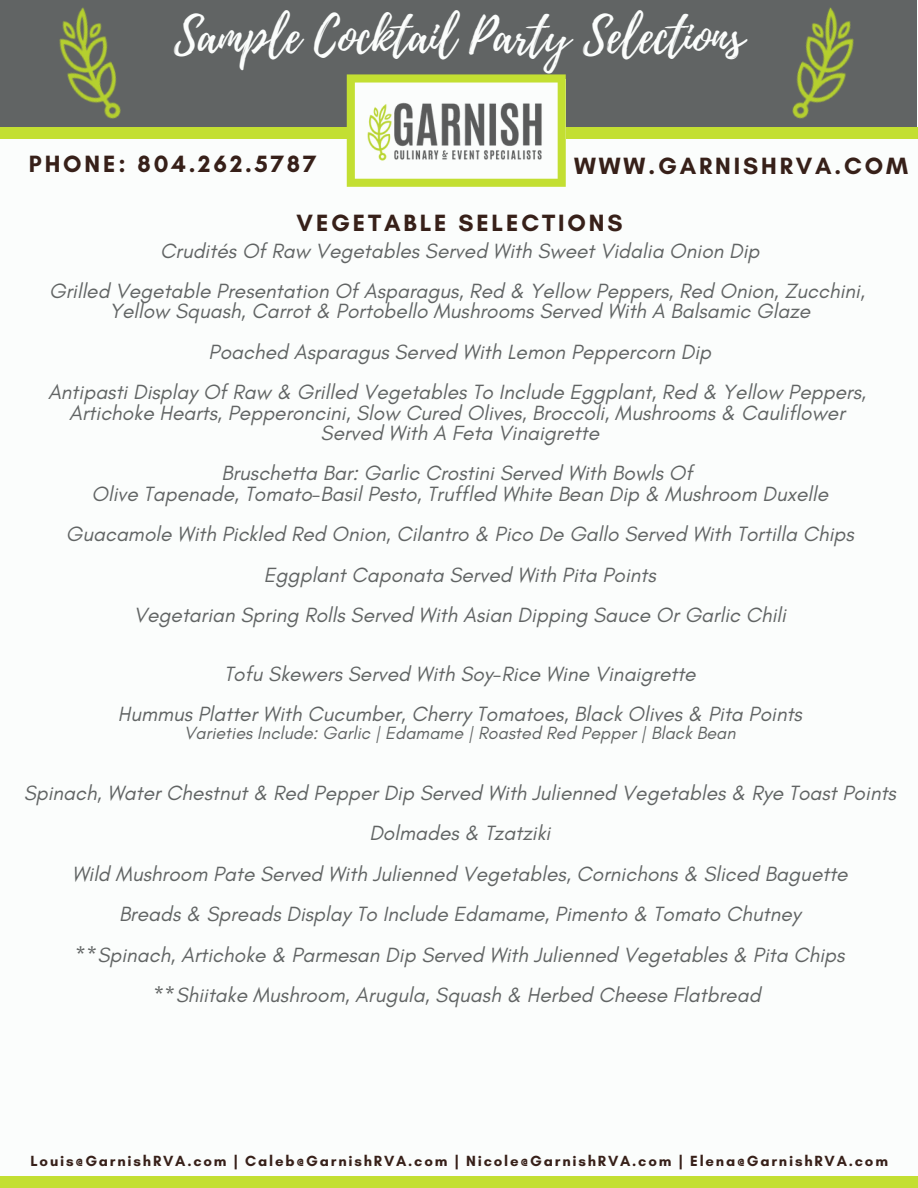
<style>
.page{position:relative;width:918px;height:1188px;background:#fbfdfc}
.page>*{position:absolute;margin:0;border:0;box-sizing:border-box;transform-origin:0 0}
.t1{font:48px "Playlist Script";color:#fbfdfc}
.t2{font:700 24px "Glacial Indifference";letter-spacing:.12em;color:#372019}
.t3{font:italic 21px "Glacial Indifference";color:#616464}
.t4{font:italic 18px "Glacial Indifference";color:#616464}
.t5{font:700 15px "Glacial Indifference";letter-spacing:.12em;color:#372019}
</style>
<div class="page">
<div style="left:0;top:0;width:917px;height:133px;background:#616464"></div>
<div style="left:0;top:127px;width:918px;height:12px;background:#c3df32"></div>
<svg style="left:347px;top:74px;width:219px;height:113px"></svg>
<div style="left:0;top:1177px;width:918px;height:11px;background:#c3df32"></div>
<img style="left:59px;top:7px;width:62px;height:112px">
<img style="left:792px;top:7px;width:62px;height:112px">
<p class="t1" style="left:174px;top:2px;width:571px">Sample Cocktail Party Selections</p>
<p class="t2" style="left:29px;top:150px;width:289px">PHONE: 804.262.5787</p>
<p class="t2" style="left:574px;top:151px;width:336px">WWW.GARNISHRVA.COM</p>
<p class="t2" style="left:297px;top:208px;width:327px">VEGETABLE SELECTIONS</p>
<p class="t3" style="left:160px;top:238px;width:601px">Crudités Of Raw Vegetables Served With Sweet Vidalia Onion Dip</p>
<p class="t3" style="left:49px;top:278px;width:817px">Grilled Vegetable Presentation Of Asparagus, Red &amp; Yellow Peppers, Red Onion, Zucchini,</p>
<p class="t3" style="left:109px;top:298px;width:703px">Yellow Squash, Carrot &amp; Portobello Mushrooms Served With A Balsamic Glaze</p>
<p class="t3" style="left:209px;top:339px;width:504px">Poached Asparagus Served With Lemon Peppercorn Dip</p>
<p class="t3" style="left:48px;top:379px;width:820px">Antipasti Display Of Raw &amp; Grilled Vegetables To Include Eggplant, Red &amp; Yellow Peppers,</p>
<p class="t3" style="left:69px;top:400px;width:777px">Artichoke Hearts, Pepperoncini, Slow Cured Olives, Broccoli, Mushrooms &amp; Cauliflower</p>
<p class="t3" style="left:321px;top:420px;width:280px">Served With A Feta Vinaigrette</p>
<p class="t3" style="left:221px;top:460px;width:473px">Bruschetta Bar: Garlic Crostini Served With Bowls Of</p>
<p class="t3" style="left:92px;top:481px;width:738px">Olive Tapenade, Tomato-Basil Pesto, Truffled White Bean Dip &amp; Mushroom Duxelle</p>
<p class="t3" style="left:66px;top:521px;width:790px">Guacamole With Pickled Red Onion, Cilantro &amp; Pico De Gallo Served With Tortilla Chips</p>
<p class="t3" style="left:264px;top:562px;width:393px">Eggplant Caponata Served With Pita Points</p>
<p class="t3" style="left:134px;top:602px;width:654px">Vegetarian Spring Rolls Served With Asian Dipping Sauce Or Garlic Chili</p>
<p class="t3" style="left:224px;top:661px;width:473px">Tofu Skewers Served With Soy-Rice Wine Vinaigrette</p>
<p class="t3" style="left:118px;top:701px;width:686px">Hummus Platter With Cucumber, Cherry Tomatoes, Black Olives &amp; Pita Points</p>
<p class="t4" style="left:184px;top:722px;width:553px">Varieties Include: Garlic | Edamame | Roasted Red Pepper | Black Bean</p>
<p class="t3" style="left:24px;top:780px;width:874px">Spinach, Water Chestnut &amp; Red Pepper Dip Served With Julienned Vegetables &amp; Rye Toast Points</p>
<p class="t3" style="left:369px;top:820px;width:183px">Dolmades &amp; Tzatziki</p>
<p class="t3" style="left:72px;top:861px;width:777px">Wild Mushroom Pate Served With Julienned Vegetables, Cornichons &amp; Sliced Baguette</p>
<p class="t3" style="left:119px;top:901px;width:683px">Breads &amp; Spreads Display To Include Edamame, Pimento &amp; Tomato Chutney</p>
<p class="t3" style="left:75px;top:942px;width:771px">**Spinach, Artichoke &amp; Parmesan Dip Served With Julienned Vegetables &amp; Pita Chips</p>
<p class="t3" style="left:153px;top:982px;width:609px">**Shiitake Mushroom, Arugula, Squash &amp; Herbed Cheese Flatbread</p>
<p class="t5" style="left:30px;top:1152px;width:859px">Louis@GarnishRVA.com | Caleb@GarnishRVA.com | Nicole@GarnishRVA.com | Elena@GarnishRVA.com</p>
</div>
